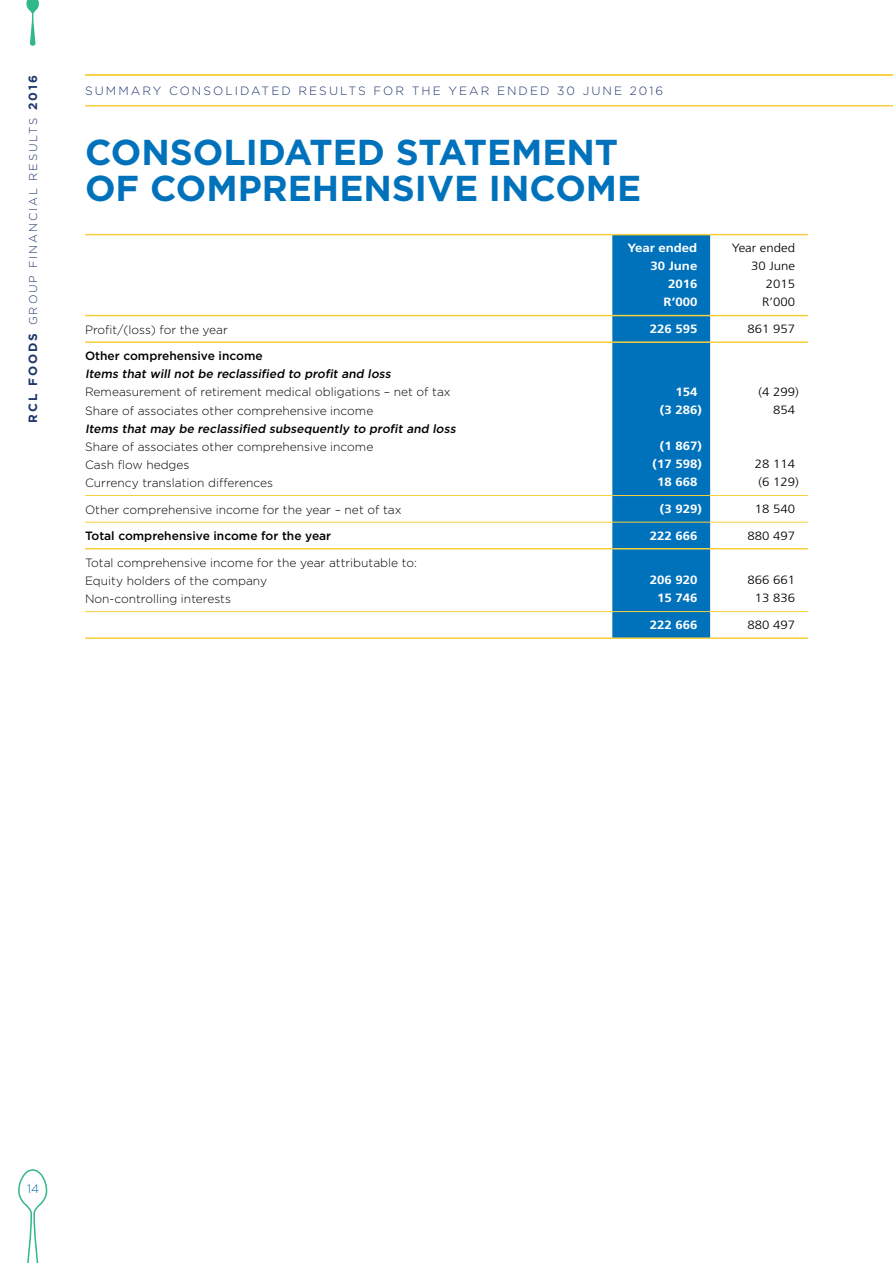
<style>
.page{position:relative;width:893px;height:1263px;background:#fff}
.page>*{position:absolute;margin:0;border:0;box-sizing:border-box;transform-origin:0 0}
.t1{font:700 36px/36px "Gotham";color:#0072bc}
.t2{font:300 12px/18.1px "Gotham";color:#000}
.t3{font:italic 500 12px "Gotham";color:#000}
.t4{font:700 12px "Frutiger LT Std";color:#fff;scale:1.1 1}
.t5{font:300 12px "Frutiger LT Std";color:#000;scale:1.1 1}
.t6{font:500 12px "Gotham";color:#000}
.t7{font:300 12px "Gotham";letter-spacing:.17em;color:#1e366b}
.t8{font:300 12px "Gotham";color:#0067b3}
.t9{font:300 11.25px "Gotham";letter-spacing:.17em;color:#1e366b}
.s1{font-weight:700;font-size:12px}
</style>
<div class="page">
<svg style="left:26px;top:0;width:13px;height:46px"></svg>
<hr style="left:85px;top:74px;width:808px;height:2px;background:#f6cf3e">
<hr style="left:85px;top:105px;width:808px;height:2px;background:#f6cf3e">
<svg style="left:18px;top:1170px;width:30px;height:93px"></svg>
<div style="left:612px;top:235px;width:98px;height:402px;background:#0072bc"></div>
<hr style="left:85px;top:315px;width:527px;height:1px;background:#f7cf3c">
<hr style="left:612px;top:315px;width:98px;height:1px;background:#f7cf3c">
<hr style="left:710px;top:315px;width:98px;height:1px;background:#f7cf3c">
<hr style="left:85px;top:234px;width:527px;height:1px;background:#f7cf3c">
<hr style="left:612px;top:234px;width:98px;height:1px;background:#f7cf3c">
<hr style="left:710px;top:234px;width:98px;height:1px;background:#f7cf3c">
<hr style="left:85px;top:522px;width:527px;height:1px;background:#f7cf3c">
<hr style="left:612px;top:522px;width:98px;height:1px;background:#f7cf3c">
<hr style="left:710px;top:522px;width:98px;height:1px;background:#f7cf3c">
<hr style="left:85px;top:548px;width:527px;height:1px;background:#f7cf3c">
<hr style="left:612px;top:548px;width:98px;height:1px;background:#f7cf3c">
<hr style="left:710px;top:548px;width:98px;height:1px;background:#f7cf3c">
<hr style="left:85px;top:495px;width:527px;height:1px;background:#f7cf3c">
<hr style="left:612px;top:495px;width:98px;height:1px;background:#f7cf3c">
<hr style="left:710px;top:495px;width:98px;height:1px;background:#f7cf3c">
<hr style="left:85px;top:611px;width:527px;height:1px;background:#f7cf3c">
<hr style="left:612px;top:611px;width:98px;height:1px;background:#f7cf3c">
<hr style="left:710px;top:611px;width:98px;height:1px;background:#f7cf3c">
<hr style="left:85px;top:637px;width:527px;height:2px;background:#f7cf3c">
<hr style="left:612px;top:637px;width:98px;height:2px;background:#f7cf3c">
<hr style="left:710px;top:637px;width:98px;height:2px;background:#f7cf3c">
<hr style="left:85px;top:341px;width:527px;height:2px;background:#f7cf3c">
<hr style="left:612px;top:341px;width:98px;height:2px;background:#f7cf3c">
<hr style="left:710px;top:341px;width:98px;height:2px;background:#f7cf3c">
<p class="t9" style="left:26px;top:423px;width:349px;rotate:-90deg"><span class="s1">RCL FOODS</span> GROUP FINANCIAL RESULTS <span class="s1">2016</span></p>
<p class="t7" style="left:85px;top:83px;width:580px">SUMMARY CONSOLIDATED RESULTS FOR THE YEAR ENDED 30 JUNE 2016</p>
<h1 class="t1" style="left:85px;top:134px;width:558px">CONSOLIDATED STATEMENT<br>OF COMPREHENSIVE INCOME</h1>
<p class="t4" style="left:627px;top:241px;width:65px">Year ended</p>
<p class="t5" style="left:732px;top:241px;width:59px">Year ended</p>
<p class="t4" style="left:650px;top:259px;width:44px">30 June</p>
<p class="t5" style="left:751px;top:259px;width:42px">30 June</p>
<p class="t4" style="left:668px;top:277px;width:28px">2016</p>
<p class="t5" style="left:766px;top:277px;width:28px">2015</p>
<p class="t4" style="left:664px;top:295px;width:32px">R’000</p>
<p class="t5" style="left:762px;top:296px;width:32px">R’000</p>
<p class="t2" style="left:85px;top:320px;width:144px">Profit/(loss) for the year</p>
<p class="t4" style="left:650px;top:322px;width:45px">226 595</p>
<p class="t5" style="left:747px;top:322px;width:45px">861 957</p>
<p class="t6" style="left:85px;top:348px;width:179px">Other comprehensive income</p>
<p class="t3" style="left:85px;top:366px;width:310px">Items that will not be reclassified to profit and loss</p>
<p class="t2" style="left:85px;top:383px;width:367px">Remeasurement of retirement medical obligations – net of tax</p>
<p class="t4" style="left:675px;top:385px;width:22px">154</p>
<p class="t5" style="left:758px;top:385px;width:38px">(4 299)</p>
<p class="t2" style="left:85px;top:401px;width:290px">Share of associates other comprehensive income</p>
<p class="t4" style="left:660px;top:403px;width:40px">(3 286)</p>
<p class="t5" style="left:773px;top:403px;width:22px">854</p>
<p class="t3" style="left:85px;top:421px;width:375px">Items that may be reclassified subsequently to profit and loss</p>
<p class="t2" style="left:85px;top:437px;width:290px">Share of associates other comprehensive income</p>
<p class="t4" style="left:660px;top:439px;width:40px">(1 867)</p>
<p class="t2" style="left:85px;top:455px;width:106px">Cash flow hedges</p>
<p class="t4" style="left:653px;top:457px;width:46px">(17 598)</p>
<p class="t5" style="left:755px;top:457px;width:38px">28 114</p>
<p class="t2" style="left:85px;top:473px;width:190px">Currency translation differences</p>
<p class="t4" style="left:657px;top:475px;width:38px">18 668</p>
<p class="t5" style="left:758px;top:475px;width:38px">(6 129)</p>
<p class="t2" style="left:85px;top:500px;width:318px">Other comprehensive income for the year – net of tax</p>
<p class="t4" style="left:660px;top:502px;width:40px">(3 929)</p>
<p class="t5" style="left:755px;top:502px;width:38px">18 540</p>
<p class="t6" style="left:85px;top:528px;width:248px">Total comprehensive income for the year</p>
<p class="t4" style="left:650px;top:528px;width:45px">222 666</p>
<p class="t5" style="left:747px;top:529px;width:45px">880 497</p>
<p class="t2" style="left:85px;top:553px;width:333px">Total comprehensive income for the year attributable to:<br>Equity holders of the company</p>
<p class="t4" style="left:650px;top:573px;width:45px">206 920</p>
<p class="t5" style="left:747px;top:573px;width:45px">866 661</p>
<p class="t2" style="left:85px;top:589px;width:148px">Non-controlling interests</p>
<p class="t4" style="left:657px;top:591px;width:38px">15 746</p>
<p class="t5" style="left:755px;top:591px;width:38px">13 836</p>
<p class="t4" style="left:650px;top:618px;width:45px">222 666</p>
<p class="t5" style="left:747px;top:618px;width:45px">880 497</p>
<p class="t8" style="left:27px;top:1181px;width:13px">14</p>
</div>
